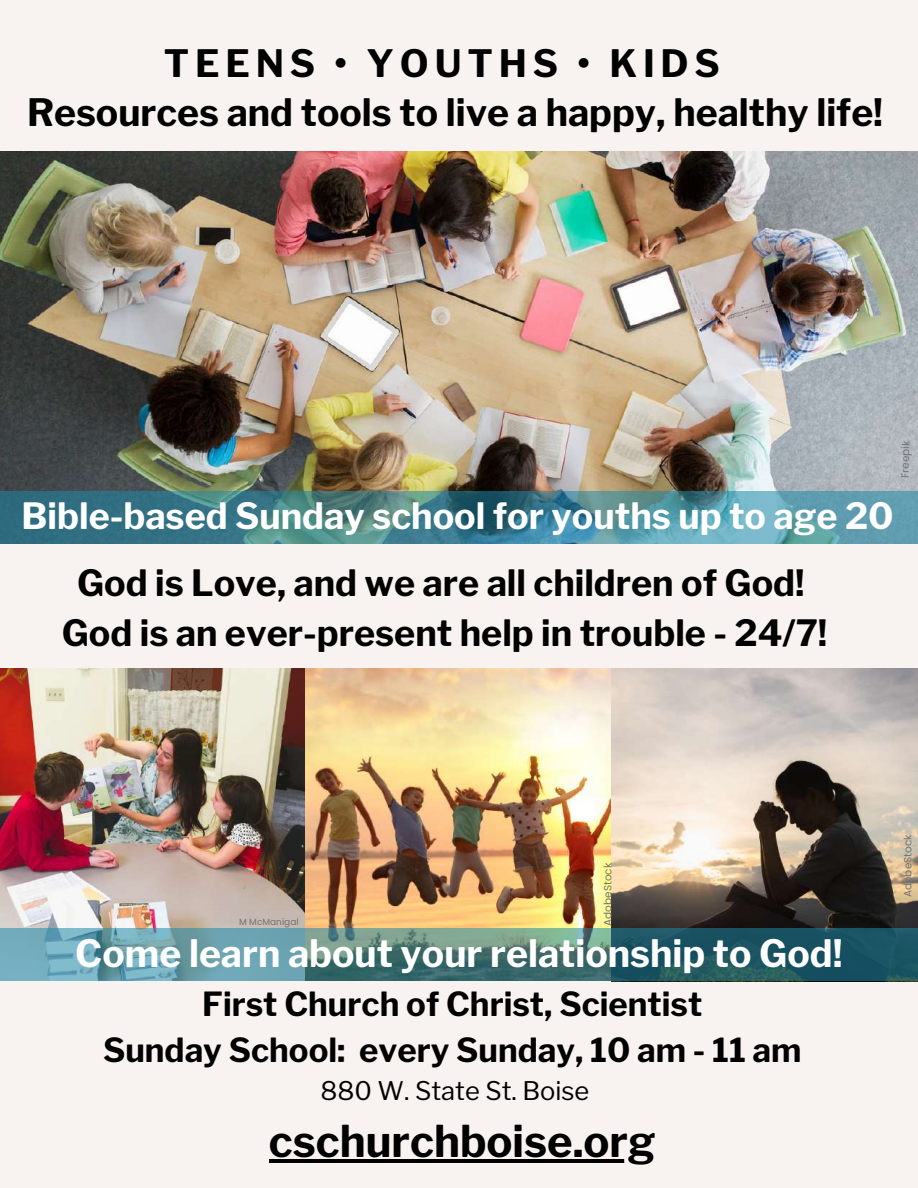
<style>
.page{position:relative;width:918px;height:1188px;background:#f8f2f1}
.page>*{position:absolute;margin:0;border:0;box-sizing:border-box;transform-origin:0 0}
.t1{font:700 43.5px "Libre Franklin";color:#000}
.t2{font:700 37.5px "Libre Franklin";color:#000}
.t3{font:700 37.5px "Libre Franklin";color:#fff}
.t4{font:700 37.5px "Libre Franklin";letter-spacing:.155em;color:#000}
.t5{font:700 36px/49.5px "Libre Franklin";color:#000;text-align:center}
.t6{font:700 36px "Libre Franklin";color:#fff}
.t7{font:700 33px/46.2px "Libre Franklin";color:#000;text-align:center}
.t8{font:25.5px "Libre Franklin";color:#000}
.t9{font:10.5px "Poppins";color:#737373}
.t10{font:9px "Poppins";color:#737373}
</style>
<div class="page">
<img style="left:0;top:152px;width:918px;height:339px">
<img style="left:0;top:669px;width:612px;height:260px">
<svg style="left:0;top:491px;width:918px;height:52px;background:#488694"></svg>
<img style="left:612px;top:668px;width:306px;height:261px">
<svg style="left:0;top:929px;width:918px;height:52px;background:#497d84"></svg>
<hr style="left:269px;top:1159px;width:387px;height:4px;background:#000">
<p class="t4" style="left:164px;top:41px;width:558px">TEENS • YOUTHS • KIDS</p>
<p class="t2" style="left:27px;top:90px;width:858px">Resources and tools to live a happy, healthy life!</p>
<p class="t9" style="left:898px;top:478px;width:39px;rotate:-89deg">Freepik</p>
<p class="t6" style="left:22px;top:494px;width:874px">Bible-based Sunday school for youths up to age 20</p>
<p class="t5" style="left:62px;top:558px;width:767px">God is Love, and we are all children of God!<br>God is an ever-present help in trouble - 24/7!</p>
<p class="t10" style="left:239px;top:916px;width:61px">M McManigal</p>
<p class="t9" style="left:600px;top:926px;width:64px;rotate:-90deg">AdobeStock</p>
<p class="t3" style="left:75px;top:931px;width:769px">Come learn about your relationship to God!</p>
<p class="t7" style="left:103px;top:981px;width:700px">First Church of Christ, Scientist<br>Sunday School: every Sunday, 10 am - 11 am</p>
<p class="t8" style="left:321px;top:1076px;width:270px">880 W. State St. Boise</p>
<p class="t1" style="left:269px;top:1115px;width:388px">cschurchboise.org</p>
<p class="t9" style="left:900px;top:897px;width:64px;rotate:-90deg">AdobeStock</p>
</div>
